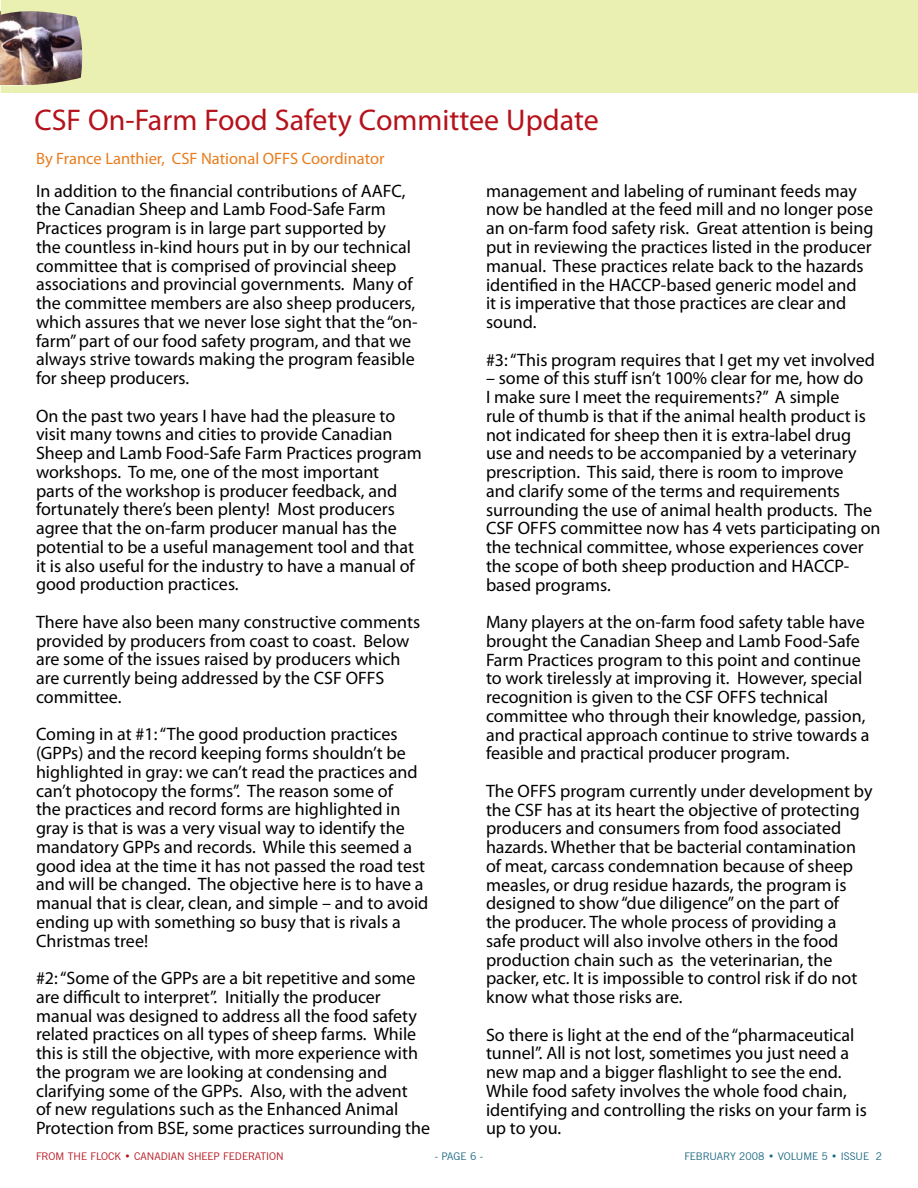
<style>
.page{position:relative;width:918px;height:1188px;background:#fff}
.page>*{position:absolute;margin:0;border:0;box-sizing:border-box;transform-origin:0 0}
.t1{font:30px "Myriad Pro";color:#b5121b}
.t2{font:18px/18.8px "Myriad Pro";color:#000}
.t3{font:16.5px "Myriad Pro";color:#e87d1e}
.t4{font:10.5px "News Gothic";color:#b5121b}
.t5{font:10.5px "News Gothic";color:#1c6882}
</style>
<div class="page">
<svg style="left:1px;top:0;width:211px;height:93px;background:#ccc99f"></svg>
<div style="left:212px;top:0;width:706px;height:93px;background:#eaefb2"></div>
<h1 class="t1" style="left:34px;top:101px;width:566px">CSF On-Farm Food Safety Committee Update</h1>
<p class="t3" style="left:36px;top:148px;width:350px">By France Lanthier, CSF National OFFS Coordinator</p>
<p class="t2" style="left:36px;top:181px;width:383px">In addition to the financial contributions of AAFC, the Canadian Sheep and Lamb Food-Safe Farm Practices program is in large part supported by<br>the countless in-kind hours put in by our technical committee that is comprised of provincial sheep associations and provincial governments. Many of the committee members are also sheep producers, which assures that we never lose sight that the “on&shy;farm” part of our food safety program, and that we always strive towards making the program feasible for sheep producers.</p>
<p class="t2" style="left:36px;top:406px;width:387px">On the past two years I have had the pleasure to visit many towns and cities to provide Canadian Sheep and Lamb Food-Safe Farm Practices program workshops. To me, one of the most important parts of the workshop is producer feedback, and fortunately there’s been plenty! Most producers agree that the on-farm producer manual has the potential to be a useful management tool and that it is also useful for the industry to have a manual of good production practices.</p>
<p class="t2" style="left:36px;top:612px;width:386px">There have also been many constructive comments provided by producers from coast to coast. Below are some of the issues raised by producers which are currently being addressed by the CSF OFFS committee.</p>
<p class="t2" style="left:36px;top:725px;width:394px">Coming in at #1: “The good production practices (GPPs) and the record keeping forms shouldn’t be highlighted in gray: we can’t read the practices and can’t photocopy the forms”. The reason some of<br>the practices and record forms are highlighted in gray is that is was a very visual way to identify the mandatory GPPs and records. While this seemed a good idea at the time it has not passed the road test and will be changed. The objective here is to have a manual that is clear, clean, and simple – and to avoid ending up with something so busy that is rivals a Christmas tree!</p>
<p class="t2" style="left:36px;top:968px;width:396px">#2: “Some of the GPPs are a bit repetitive and some are difficult to interpret”. Initially the producer manual was designed to address all the food safety related practices on all types of sheep farms. While this is still the objective, with more experience with the program we are looking at condensing and clarifying some of the GPPs. Also, with the advent<br>of new regulations such as the Enhanced Animal Protection from BSE, some practices surrounding the</p>
<p class="t2" style="left:486px;top:181px;width:389px">management and labeling of ruminant feeds may now be handled at the feed mill and no longer pose an on-farm food safety risk. Great attention is being put in reviewing the practices listed in the producer manual. These practices relate back to the hazards identified in the HACCP-based generic model and<br>it is imperative that those practices are clear and sound.</p>
<p class="t2" style="left:486px;top:350px;width:390px">#3: “This program requires that I get my vet involved</p>
<p class="t2" style="left:486px;top:369px;width:396px">– some of this stuff isn’t 100% clear for me, how do<br>I make sure I meet the requirements?” A simple<br>rule of thumb is that if the animal health product is not indicated for sheep then it is extra-label drug use and needs to be accompanied by a veterinary prescription. This said, there is room to improve<br>and clarify some of the terms and requirements surrounding the use of animal health products. The CSF OFFS committee now has 4 vets participating on the technical committee, whose experiences cover the scope of both sheep production and HACCP&shy;based programs.</p>
<p class="t2" style="left:486px;top:612px;width:385px">Many players at the on-farm food safety table have brought the Canadian Sheep and Lamb Food-Safe Farm Practices program to this point and continue to work tirelessly at improving it. However, special recognition is given to the CSF OFFS technical committee who through their knowledge, passion, and practical approach continue to strive towards a feasible and practical producer program.</p>
<p class="t2" style="left:486px;top:781px;width:388px">The OFFS program currently under development by the CSF has at its heart the objective of protecting producers and consumers from food associated hazards. Whether that be bacterial contamination of meat, carcass condemnation because of sheep measles, or drug residue hazards, the program is designed to show “due diligence” on the part of<br>the producer. The whole process of providing a<br>safe product will also involve others in the food production chain such as the veterinarian, the packer, etc. It is impossible to control risk if do not know what those risks are.</p>
<p class="t2" style="left:486px;top:1025px;width:382px">So there is light at the end of the “pharmaceutical tunnel”. All is not lost, sometimes you just need a new map and a bigger flashlight to see the end.<br>While food safety involves the whole food chain, identifying and controlling the risks on your farm is up to you.</p>
<p class="t4" style="left:36px;top:1150px;width:249px">FROM THE FLOCK • CANADIAN SHEEP FEDERATION</p>
<p class="t5" style="left:684px;top:1150px;width:199px">FEBRUARY 2008 • VOLUME 5 • ISSUE 2</p>
<p class="t5" style="left:435px;top:1150px;width:50px">- PAGE 6 -</p>
</div>
